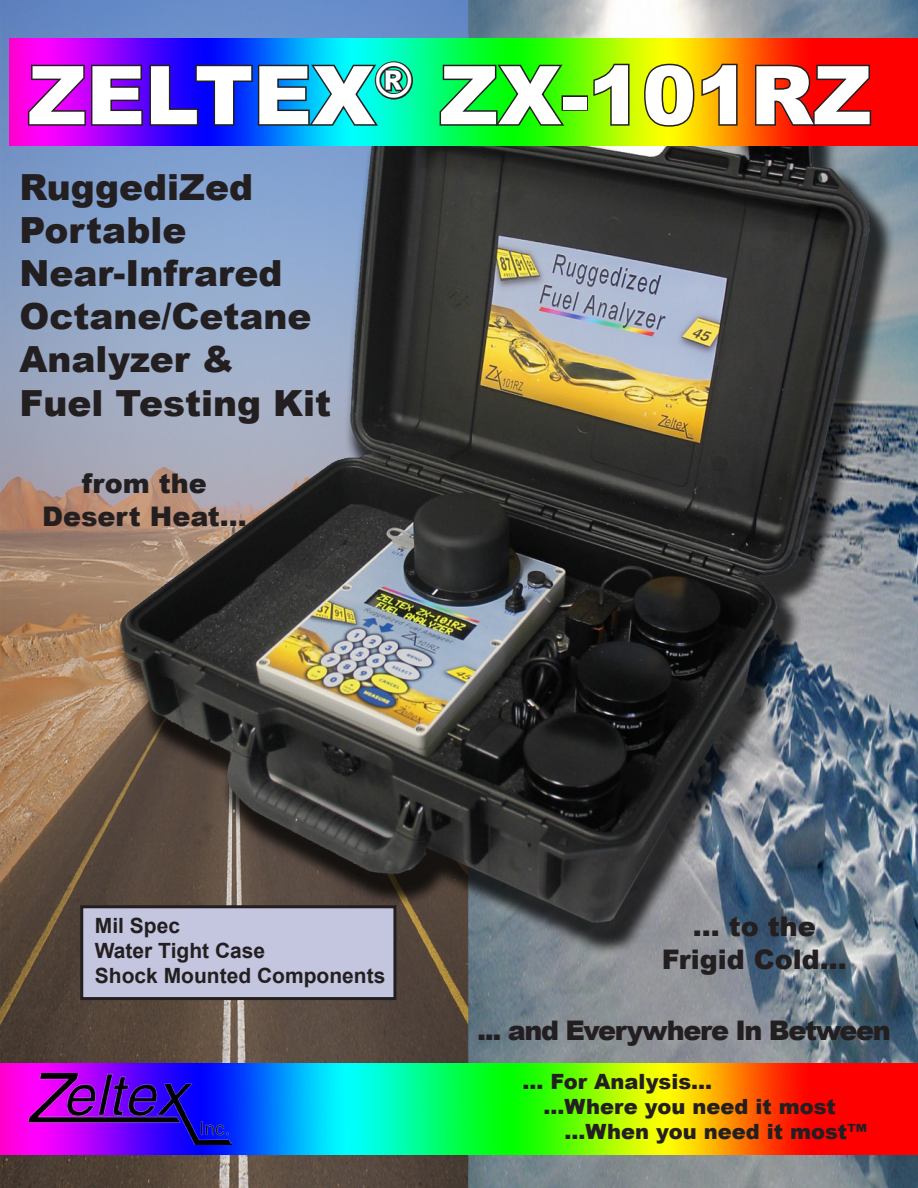
<style>
.page{position:relative;width:918px;height:1188px;background:#fff}
.page>*{position:absolute;margin:0;border:0;box-sizing:border-box;transform-origin:0 0}
.t1{font:900 81px "Arial";color:#fff}
.t2{font:900 36px "Arial";color:#231f20}
.t3{font:900 27px "Arial";color:#231f20}
.t4{font:900 27px "Arial";letter-spacing:-.05em;color:#231f20}
.t5{font:900 21px "Arial";color:#231f20}
.t6{font:700 21px "Arial";color:#231f20}
</style>
<div class="page">
<img style="left:0;top:0;width:918px;height:1188px">
<img style="left:63px;top:0;width:846px;height:1026px">
<img style="left:9px;top:38px;width:909px;height:108px">
<svg style="left:26px;top:60px;width:389px;height:67px;background:#3948c5"></svg>
<svg style="left:438px;top:63px;width:129px;height:64px;background:#12cc1e"></svg>
<div style="left:562px;top:95px;width:26px;height:16px;border:3px solid #231f20"></div>
<svg style="left:592px;top:61px;width:39px;height:66px;background:#8ace06"></svg>
<svg style="left:643px;top:61px;width:96px;height:67px;background:#cdaf06"></svg>
<svg style="left:753px;top:63px;width:120px;height:65px;background:#c91607"></svg>
<img style="left:0;top:1063px;width:918px;height:92px">
<img style="left:28px;top:1074px;width:203px;height:70px">
<div style="left:82px;top:907px;width:313px;height:92px;background:#c4c5df"></div>
<div style="left:80px;top:905px;width:316px;height:95px;border:3px solid #231f20"></div>
<p class="t1" style="left:28px;top:36px;width:845px">ZELTEX<sup>®</sup> ZX-101RZ</p>
<p class="t2" style="left:19px;top:161px;width:235px">RuggediZed</p>
<p class="t2" style="left:19px;top:204px;width:169px">Portable</p>
<p class="t2" style="left:19px;top:247px;width:265px">Near-Infrared</p>
<p class="t2" style="left:19px;top:290px;width:294px">Octane/Cetane</p>
<p class="t2" style="left:19px;top:333px;width:216px">Analyzer &amp;</p>
<p class="t2" style="left:19px;top:377px;width:313px">Fuel Testing Kit</p>
<p class="t3" style="left:82px;top:464px;width:126px">from the</p>
<p class="t3" style="left:42px;top:497px;width:206px">Desert Heat...</p>
<p class="t6" style="left:95px;top:911px;width:87px">Mil Spec</p>
<p class="t6" style="left:95px;top:936px;width:172px">Water Tight Case</p>
<p class="t6" style="left:95px;top:962px;width:292px">Shock Mounted Components</p>
<p class="t3" style="left:693px;top:907px;width:124px">... to the</p>
<p class="t3" style="left:662px;top:939px;width:187px">Frigid Cold...</p>
<p class="t4" style="left:477px;top:1011px;width:415px">... and Everywhere In Between</p>
<p class="t5" style="left:523px;top:1066px;width:191px">... For Analysis...</p>
<p class="t5" style="left:544px;top:1091px;width:294px">...Where you need it most</p>
<p class="t5" style="left:564px;top:1116px;width:304px">...When you need it most™</p>
</div>
